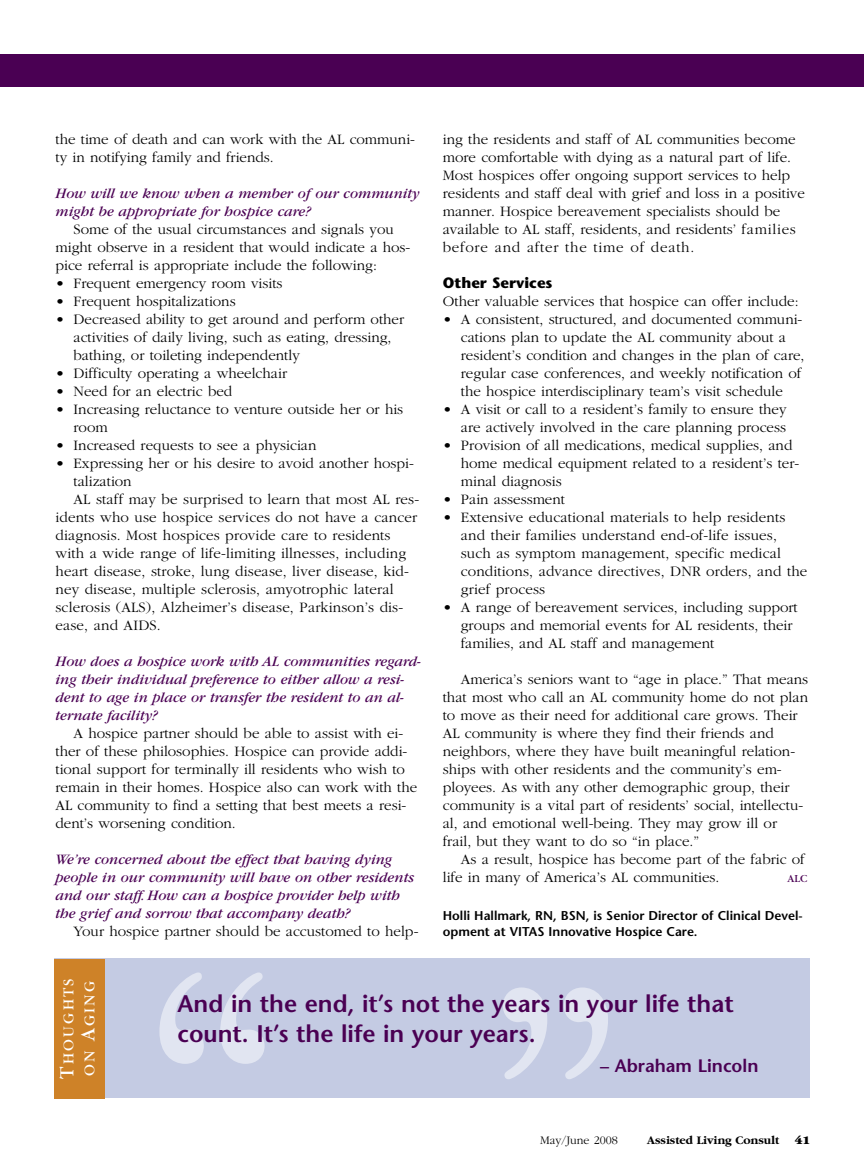
<style>
.page{position:relative;width:864px;height:1175px;background:#fff}
.page>*{position:absolute;margin:0;border:0;box-sizing:border-box;transform-origin:0 0}
.t1{font:408px "Garamond";color:#e1e5f1}
.t2{font:600 24px/30px "Stone Sans";color:#4a0053}
.t3{font:600 18px "Stone Sans";color:#4a0053}
.t4{font:15.75px/21px "Garamond";letter-spacing:.14em;color:#fff}
.t5{font:300 15px/18px "Garamond";color:#000}
.t6{font:italic 15px/18px "Garamond";color:#4a0053}
.t7{font:700 15px "Stone Sans";color:#000}
.t8{font:600 12.75px/16.5px "Stone Sans";color:#000}
.t9{font:700 12px "Garamond";color:#000}
.t10{font:300 12px "Garamond";color:#000}
.t11{font:900 12px "Garamond";color:#000}
.t12{font:11.25px "Garamond";color:#4a0053}
.s1{font-size:21px}
</style>
<div class="page">
<div style="left:0;top:54px;width:864px;height:33px;background:#4a0053"></div>
<div style="left:54px;top:958px;width:756px;height:140px;background:#c4cbe3"></div>
<div style="left:54px;top:958px;width:50px;height:140px;background:#ce8228"></div>
<p class="t5" style="left:56px;top:130px;width:361px">the time of death and can work with the AL communi&shy;ty in notifying family and friends.</p>
<p class="t6" style="left:55px;top:186px;width:366px">How will we know when a member of our community might be appropriate for hospice care?</p>
<p class="t5" style="left:55px;top:220px;width:356px;text-indent:18px">Some of the usual circumstances and signals you might observe in a resident that would indicate a hos&shy;pice referral is appropriate include the following:</p>
<p class="t5" style="left:55px;top:274px;width:229px">• Frequent emergency room visits</p>
<p class="t5" style="left:55px;top:292px;width:182px">• Frequent hospitalizations</p>
<p class="t5" style="left:74px;top:310px;width:332px;text-indent:-18px">• Decreased ability to get around and perform other activities of daily living, such as eating, dressing, bathing, or toileting independently</p>
<p class="t5" style="left:55px;top:364px;width:233px">• Difficulty operating a wheelchair</p>
<p class="t5" style="left:55px;top:382px;width:178px">• Need for an electric bed</p>
<p class="t5" style="left:74px;top:400px;width:331px;text-indent:-18px">• Increasing reluctance to venture outside her or his room</p>
<p class="t5" style="left:55px;top:436px;width:263px">• Increased requests to see a physician</p>
<p class="t5" style="left:55px;top:454px;width:360px">• Expressing her or his desire to avoid another hospi-</p>
<p class="t5" style="left:74px;top:472px;width:60px">talization</p>
<p class="t5" style="left:73px;top:490px;width:347px">AL staff may be surprised to learn that most AL res-</p>
<p class="t5" style="left:55px;top:508px;width:363px">idents who use hospice services do not have a cancer</p>
<p class="t5" style="left:55px;top:526px;width:337px">diagnosis. Most hospices provide care to residents</p>
<p class="t5" style="left:55px;top:544px;width:352px">with a wide range of life-limiting illnesses, including</p>
<p class="t5" style="left:55px;top:562px;width:355px">heart disease, stroke, lung disease, liver disease, kid-</p>
<p class="t5" style="left:55px;top:580px;width:340px">ney disease, multiple sclerosis, amyotrophic lateral</p>
<p class="t5" style="left:55px;top:598px;width:349px">sclerosis (ALS), Alzheimer’s disease, Parkinson’s dis-</p>
<p class="t5" style="left:55px;top:616px;width:107px">ease, and AIDS.</p>
<p class="t6" style="left:55px;top:654px;width:367px">How does a hospice work with AL communities regard&shy;ing their individual preference to either allow a resi&shy;dent to age in place or transfer the resident to an al&shy;ternate facility?</p>
<p class="t5" style="left:55px;top:724px;width:363px;text-indent:18px">A hospice partner should be able to assist with ei&shy;ther of these philosophies. Hospice can provide addi&shy;tional support for terminally ill residents who wish to remain in their homes. Hospice also can work with the AL community to find a setting that best meets a resi&shy;dent’s worsening condition.</p>
<p class="t6" style="left:55px;top:852px;width:360px">We’re concerned about the effect that having dying people in our community will have on other residents and our staff. How can a hospice provider help with the grief and sorrow that accompany death?</p>
<p class="t5" style="left:73px;top:922px;width:346px">Your hospice partner should be accustomed to help-</p>
<p class="t5" style="left:443px;top:130px;width:364px">ing the residents and staff of AL communities become more comfortable with dying as a natural part of life.<br>Most hospices offer ongoing support services to help residents and staff deal with grief and loss in a positive manner. Hospice bereavement specialists should be available to AL staff, residents, and residents’ families before and after the time of death.</p>
<p class="t7" style="left:443px;top:277px;width:111px">Other Services</p>
<p class="t5" style="left:443px;top:292px;width:357px">Other valuable services that hospice can offer include:</p>
<p class="t5" style="left:461px;top:310px;width:345px;text-indent:-18px">• A consistent, structured, and documented communi&shy;cations plan to update the AL community about a resident’s condition and changes in the plan of care, regular case conferences, and weekly notification of the hospice interdisciplinary team’s visit schedule</p>
<p class="t5" style="left:443px;top:400px;width:345px;text-align:right">• A visit or call to a resident’s family to ensure they are actively involved in the care planning process</p>
<p class="t5" style="left:461px;top:436px;width:340px;text-indent:-18px">• Provision of all medications, medical supplies, and home medical equipment related to a resident’s ter&shy;minal diagnosis</p>
<p class="t5" style="left:443px;top:490px;width:124px">• Pain assessment</p>
<p class="t5" style="left:461px;top:508px;width:348px;text-indent:-18px">• Extensive educational materials to help residents and their families understand end-of-life issues, such as symptom management, specific medical conditions, advance directives, DNR orders, and the grief process</p>
<p class="t5" style="left:461px;top:598px;width:339px;text-indent:-18px">• A range of bereavement services, including support groups and memorial events for AL residents, their families, and AL staff and management</p>
<p class="t5" style="left:443px;top:670px;width:367px;text-indent:18px">America’s seniors want to “age in place.” That means that most who call an AL community home do not plan to move as their need for additional care grows. Their AL community is where they find their friends and neighbors, where they have built meaningful relation&shy;ships with other residents and the community’s em&shy;ployees. As with any other demographic group, their community is a vital part of residents’ social, intellectu&shy;al, and emotional well-being. They may grow ill or frail, but they want to do so “in place.”</p>
<p class="t5" style="left:443px;top:850px;width:364px;text-indent:18px">As a result, hospice has become part of the fabric of life in many of America’s AL communities.</p>
<p class="t12" style="left:788px;top:875px;width:21px">ALC</p>
<p class="t8" style="left:443px;top:908px;width:361px">Holli Hallmark, RN, BSN, is Senior Director of Clinical Devel&shy;opment at VITAS Innovative Hospice Care.</p>
<h1 class="t1" style="left:127px;top:967px;width:515px">“ ”</h1>
<p class="t4" style="left:59px;top:1078px;width:102px;rotate:-90deg"><span class="s1">T</span>HOUGHTS<br>ON <span class="s1">A</span>GING</p>
<h2 class="t2" style="left:178px;top:990px;width:558px">And in the end, it’s not the years in your life that count. It’s the life in your years.</h2>
<p class="t3" style="left:600px;top:1058px;width:160px">– Abraham Lincoln</p>
<p class="t10" style="left:540px;top:1132px;width:79px">May/June 2008</p>
<p class="t9" style="left:647px;top:1132px;width:133px">Assisted Living Consult</p>
<p class="t11" style="left:795px;top:1135px;width:17px">41</p>
</div>
